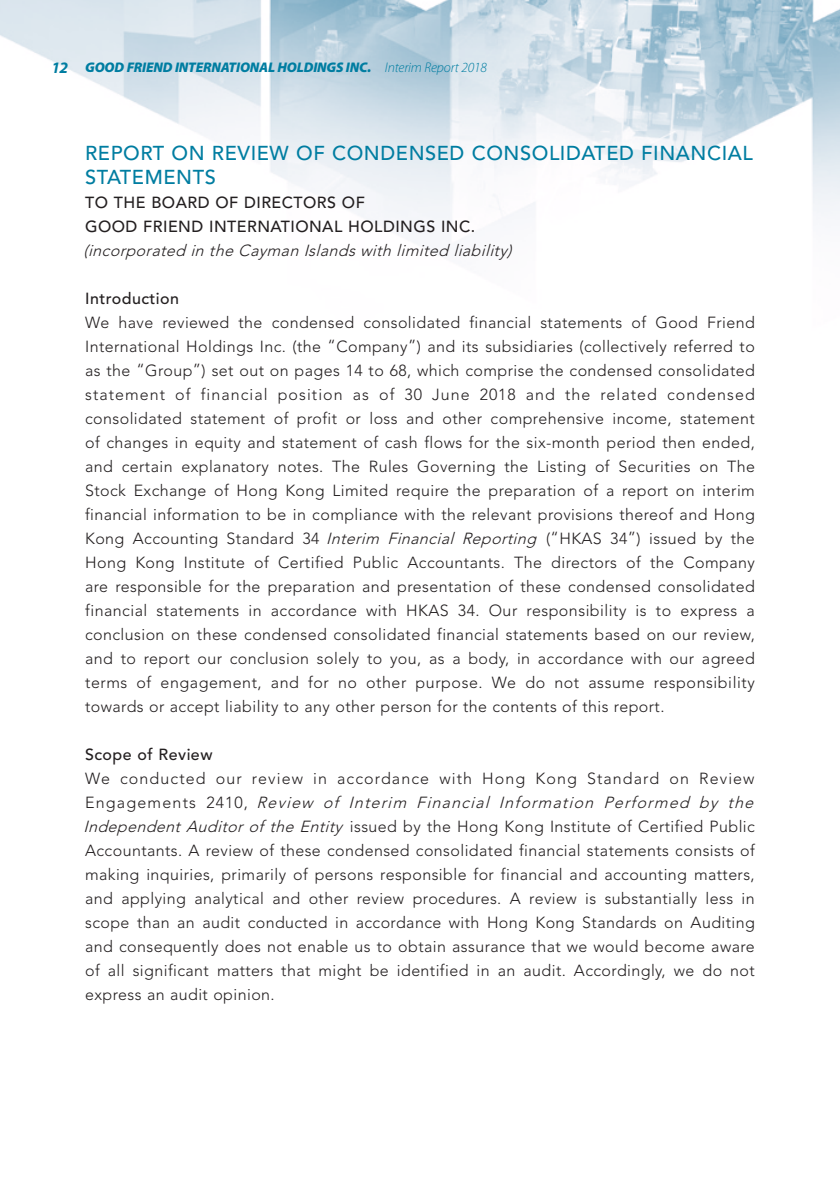
<style>
.page{position:relative;width:840px;height:1191px;background:#fff}
.page>*{position:absolute;margin:0;border:0;box-sizing:border-box;transform-origin:0 0}
.Heading_1{font:500 20px/24px "Avenir LT Std";letter-spacing:.03em;color:#007da1}
.Body_Text{font:300 16px/24px "Avenir LT Std";letter-spacing:.025em;color:#231f20;text-align:justify}
.Body_Text-2{font:500 16px "Avenir LT Std";letter-spacing:.03em;color:#231f20}
.Body_Text-3{font:italic 300 16px "Avenir LT Std";color:#231f20}
.Heading_2{font:500 16px "Avenir LT Std";letter-spacing:.03em;color:#231f20}
.t1{font:italic 900 14px "Myriad Pro";letter-spacing:-.015em;color:#007da1}
.s1{font-weight:700;font-size:16px}
.s2{font-weight:300}
.s3{font-style:italic}
</style>
<div class="page">
<img style="left:0;top:0;width:839px;height:243px">
<p class="t1" style="left:51px;top:58px;width:436px"><span class="s1">12</span> GOOD FRIEND INTERNATIONAL HOLDINGS INC. <span class="s2">Interim Report 2018</span></p>
<p class="Heading_1" style="left:85px;top:141px;width:669px">REPORT ON REVIEW OF CONDENSED CONSOLIDATED FINANCIAL<br>STATEMENTS</p>
<p class="Body_Text-2" style="left:85px;top:193px;width:281px">TO THE BOARD OF DIRECTORS OF</p>
<p class="Body_Text-2" style="left:85px;top:217px;width:391px">GOOD FRIEND INTERNATIONAL HOLDINGS INC.</p>
<p class="Body_Text-3" style="left:83px;top:241px;width:434px">(incorporated in the Cayman Islandswith limited liability)</p>
<p class="Heading_2" style="left:85px;top:289px;width:95px">Introduction</p>
<p class="Body_Text" style="left:85px;top:310px;width:671px">We have reviewed the condensed consolidated financial statements of Good Friend International Holdings Inc. (the “Company”) and its subsidiaries (collectively referred to as the “Group”) set out on pages 14 to 68, which comprise the condensed consolidated statement of financial position as of 30 June 2018 and the related condensed consolidated statement of profit or loss and other comprehensive income, statement of changes in equity and statement of cash flows for the six-month period then ended, and certain explanatory notes. The Rules Governing the Listing of Securities on The Stock Exchange of Hong Kong Limited require the preparation of a report on interim financial information to be in compliance with the relevant provisions thereof and Hong Kong Accounting Standard 34 <span class="s3">Interim Financial Reporting</span> (“HKAS 34”) issued by the Hong Kong Institute of Certified Public Accountants. The directors of the Company are responsible for the preparation and presentation of these condensed consolidated financial statements in accordance with HKAS 34. Our responsibility is to express a conclusion on these condensed consolidated financial statements based on our review, and to report our conclusion solely to you, as a body, in accordance with our agreed terms of engagement, and for no other purpose. We do not assume responsibility towards or accept liability to any other person for the contents of this report.</p>
<p class="Heading_2" style="left:85px;top:745px;width:129px">Scope of Review</p>
<p class="Body_Text" style="left:83px;top:766px;width:676px;text-align:left">We conducted our review in accordance with Hong Kong Standard on Review E n g a g e m e n t s 2 4 1 0 , <span class="s3">Review of Interim Financial Information Performed by the Independent Auditor of the Entity</span> issued by the Hong Kong Institute of Certified Public Accountants. A review of these condensed consolidated financial statements consists of making inquiries, primarily of persons responsible for financial and accounting matters, and applying analytical and other review procedures. A review is substantially less in scope than an audit conducted in accordance with Hong Kong Standards on Auditing and consequently does not enable us to obtain assurance that we would become aware of all significant matters that might be identified in an audit. Accordingly, we do not express an audit opinion.</p>
</div>
